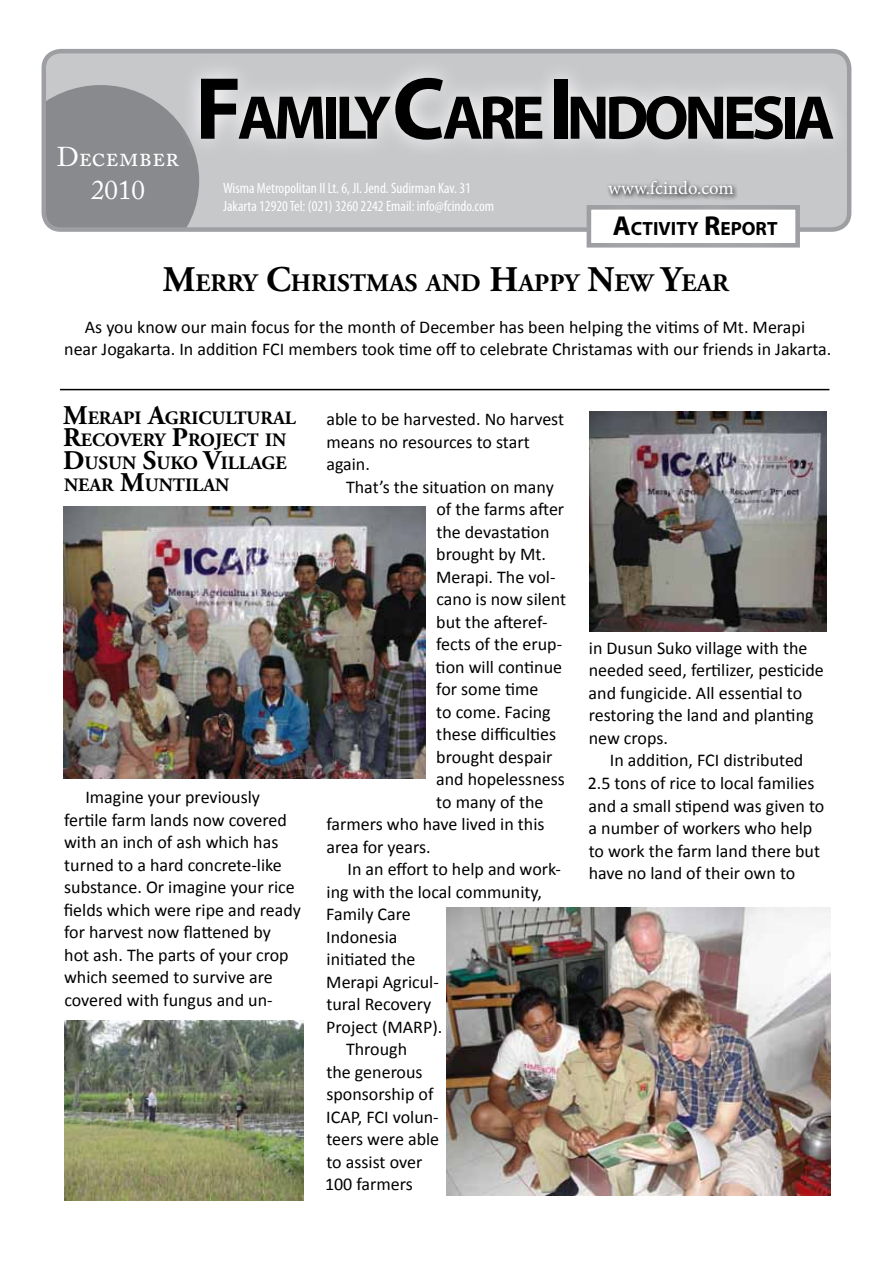
<style>
.page{position:relative;width:893px;height:1263px;background:#fff}
.page>*{position:absolute;margin:0;border:0;box-sizing:border-box;transform-origin:0 0}
.t1{font:700 62.25px "Myriad Pro";letter-spacing:-.07em;color:#000}
.t2{font:27px/32.4px "Adobe Caslon Pro";color:#fff;text-align:center}
.t3{font:700 25.2px "Adobe Garamond Pro";color:#000}
.t4{font:700 19.2px "Myriad Pro";color:#000}
.t5{font:700 18.9px/22.5px "Adobe Garamond Pro";color:#000}
.t6{font:18.6px "Minion Pro";color:#fff}
.t7{font:18px/22.5px "Calibri";color:#000}
.t8{font:condensed 15px/18px "Myriad Pro";color:#fff}
.s1{font-size:88.95px}
.s2{font-size:27.45px}
.s3{font-size:36px}
.s4{font-size:27px}
</style>
<div class="page">
<div style="left:44px;top:51px;width:805px;height:179px;background:#c7c8ca;border-radius:17px"></div>
<svg style="left:47px;top:85px;width:152px;height:142px;background:#8c8e91"></svg>
<div style="left:42px;top:49px;width:809px;height:183px;border:4px solid #9d9fa2;border-radius:17px"></div>
<svg style="left:181px;top:58px;width:670px;height:101px"></svg>
<svg style="left:608px;top:180px;width:129px;height:17px"></svg>
<div style="left:587px;top:205px;width:213px;height:43px;background:#fff;border:5px solid #9d9fa2"></div>
<svg style="left:595px;top:197px;width:200px;height:51px"></svg>
<hr style="left:60px;top:389px;width:769px;height:1px;background:#000">
<img style="left:64px;top:507px;width:361px;height:272px">
<img style="left:590px;top:412px;width:236px;height:219px">
<img style="left:446px;top:908px;width:385px;height:288px">
<img style="left:65px;top:1021px;width:239px;height:179px">
<h2 class="t2" style="left:57px;top:141px;width:124px">December<br>2010</h2>
<h1 class="t1" style="left:195px;top:77px;width:641px"><span class="s1">F</span>AMILY <span class="s1">C</span>ARE<span class="s1">I</span>NDONESIA</h1>
<p class="t8" style="left:223px;top:179px;width:272px">Wisma Metropolitan II Lt. 6, Jl. Jend. Sudirman Kav. 31<br>Jakarta 12920 Tel: (021) 3260 2242 Email: info@fcindo.com</p>
<p class="t6" style="left:608px;top:176px;width:127px">www.fcindo.com</p>
<p class="t4" style="left:613px;top:216px;width:166px"><span class="s2">A</span>CTIVITY <span class="s2">R</span>EPORT</p>
<h3 class="t3" style="left:163px;top:268px;width:568px"><span class="s3">M</span>ERRY <span class="s3">C</span>HRISTMAS AND <span class="s3">H</span>APPY <span class="s3">N</span>EW <span class="s3">Y</span>EAR</h3>
<p class="t7" style="left:64px;top:315px;width:769px;text-align:center">As you know our main focus for the month of December has been helping the vitims of Mt. Merapi<br>near Jogakarta. In addition FCI members took time off to celebrate Christamas with our friends in Jakarta.</p>
<p class="t5" style="left:63px;top:407px;width:234px"><span class="s4">M</span>ERAPI <span class="s4">A</span>GRICULTURAL<br><span class="s4">R</span>ECOVERY <span class="s4">P</span>ROJECT IN<br><span class="s4">D</span>USUN <span class="s4">S</span>UKO <span class="s4">V</span>ILLAGE<br>NEAR <span class="s4">M</span>UNTILAN</p>
<p class="t7" style="left:64px;top:786px;width:239px;text-indent:22px">Imagine your previously fertile farm lands now covered with an inch of ash which has turned to a hard concrete-like substance. Or imagine your rice fields which were ripe and ready for harvest now flattened by<br>hot ash. The parts of your crop which seemed to survive are covered with fungus and un-</p>
<p class="t7" style="left:326px;top:408px;width:239px">able to be harvested. No harvest means no resources to start again.</p>
<p class="t7" style="left:346px;top:476px;width:209px">That’s the situation on many</p>
<p class="t7" style="left:436px;top:498px;width:129px">of the farms after</p>
<p class="t7" style="left:436px;top:521px;width:115px">the devastation</p>
<p class="t7" style="left:436px;top:543px;width:111px">brought by Mt.</p>
<p class="t7" style="left:436px;top:566px;width:121px">Merapi. The vol-</p>
<p class="t7" style="left:436px;top:588px;width:131px">cano is now silent</p>
<p class="t7" style="left:436px;top:611px;width:113px">but the afteref-</p>
<p class="t7" style="left:436px;top:633px;width:127px">fects of the erup-</p>
<p class="t7" style="left:436px;top:656px;width:128px">tion will continue</p>
<p class="t7" style="left:436px;top:678px;width:104px">for some time</p>
<p class="t7" style="left:436px;top:701px;width:116px">to come. Facing</p>
<p class="t7" style="left:436px;top:723px;width:121px">these difficulties</p>
<p class="t7" style="left:436px;top:746px;width:118px">brought despair</p>
<p class="t7" style="left:436px;top:768px;width:130px">and hopelessness</p>
<p class="t7" style="left:436px;top:791px;width:109px">to many of the</p>
<p class="t7" style="left:326px;top:813px;width:220px">farmers who have lived in this</p>
<p class="t7" style="left:326px;top:836px;width:106px">area for years.</p>
<p class="t7" style="left:348px;top:858px;width:215px">In an effort to help and work-</p>
<p class="t7" style="left:327px;top:881px;width:217px">ing with the local community,</p>
<p class="t7" style="left:326px;top:903px;width:86px">Family Care</p>
<p class="t7" style="left:326px;top:926px;width:73px">Indonesia</p>
<p class="t7" style="left:327px;top:948px;width:90px">initiated the</p>
<p class="t7" style="left:326px;top:971px;width:114px">Merapi Agricul-</p>
<p class="t7" style="left:326px;top:993px;width:106px">tural Recovery</p>
<p class="t7" style="left:326px;top:1016px;width:118px">Project (MARP).</p>
<p class="t7" style="left:346px;top:1038px;width:63px">Through</p>
<p class="t7" style="left:326px;top:1061px;width:98px">the generous</p>
<p class="t7" style="left:326px;top:1083px;width:109px">sponsorship of</p>
<p class="t7" style="left:326px;top:1106px;width:114px">ICAP, FCI volun-</p>
<p class="t7" style="left:326px;top:1128px;width:114px">teers were able</p>
<p class="t7" style="left:326px;top:1151px;width:97px">to assist over</p>
<p class="t7" style="left:325px;top:1173px;width:89px">100 farmers</p>
<p class="t7" style="left:589px;top:637px;width:237px">in Dusun Suko village with the needed seed, fertilizer, pesticide and fungicide. All essential to restoring the land and planting new crops.</p>
<p class="t7" style="left:588px;top:749px;width:238px;text-indent:22px">In addition, FCI distributed<br>2.5 tons of rice to local families and a small stipend was given to a number of workers who help to work the farm land there but have no land of their own to</p>
</div>
